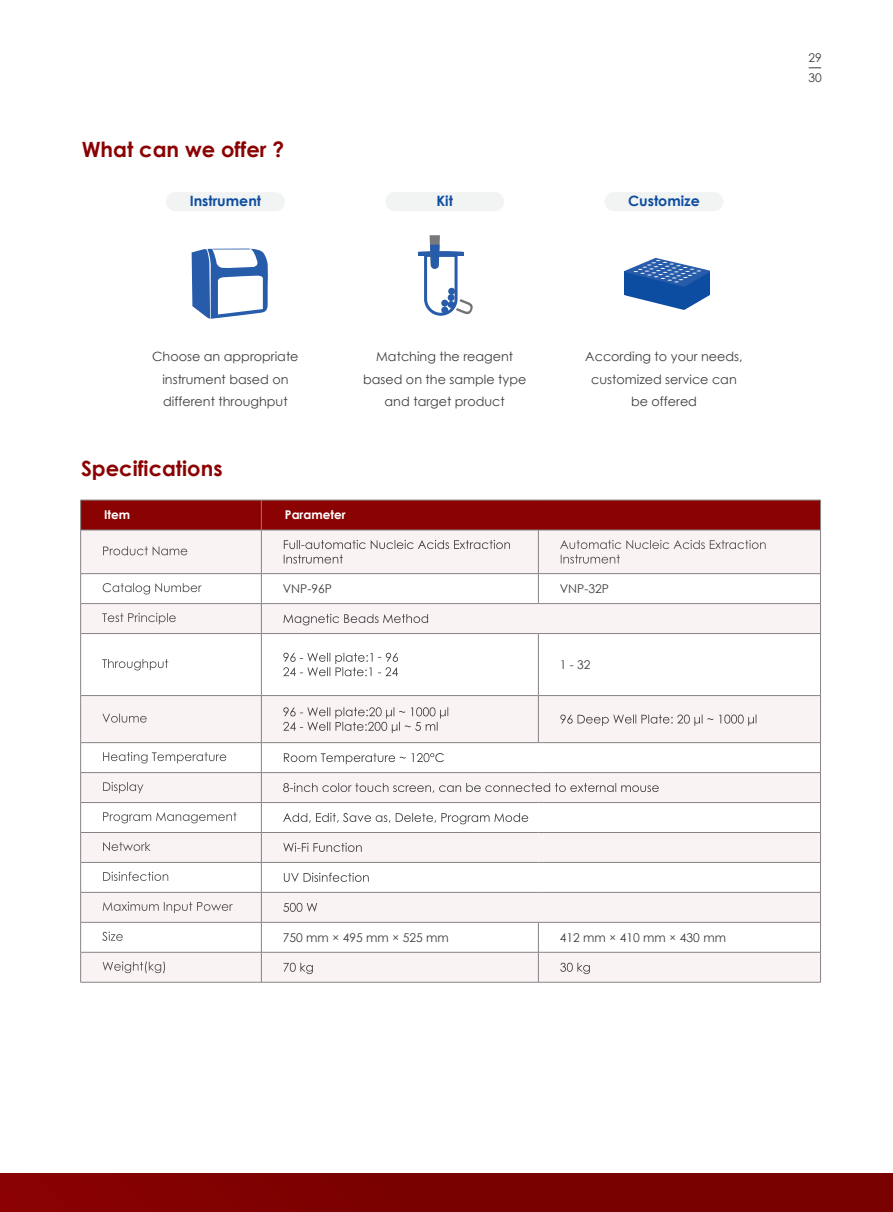
<style>
.page{position:relative;width:893px;height:1212px;background:#fff}
.page>*{position:absolute;margin:0;border:0;box-sizing:border-box;transform-origin:0 0}
.t1{font:700 21px "Century Gothic";color:#8b0202}
.t2{font:700 14.25px "Century Gothic";color:#0d4da1}
.t3{font:12.75px/22.5px "Century Gothic";color:#3e3e3f;text-align:center}
.t4{font:12px "Century Gothic";color:#3e3e3f}
.t5{font:700 12px "Century Gothic";color:#fff}
.t6{font:12px/19.6px "Century Gothic";color:#3d3a3a}
</style>
<div class="page">
<div style="left:0;top:1174px;width:893px;height:38px;background:linear-gradient(to right,#860101,#740100)"></div>
<svg style="left:809px;top:67px;width:12px;height:1px"></svg>
<svg style="left:192px;top:248px;width:76px;height:71px"></svg>
<hr style="left:418px;top:251px;width:45px;height:2px;background:#275caa;border-radius:50%">
<hr style="left:418px;top:254px;width:45px;height:2px;background:#275caa;border-radius:50%">
<hr style="left:418px;top:252px;width:45px;height:3px;background:#275caa">
<svg style="left:424px;top:235px;width:49px;height:81px"></svg>
<svg style="left:624px;top:258px;width:86px;height:52px"></svg>
<div style="left:166px;top:192px;width:119px;height:19px;background:#f2f3f3;border-radius:10px"></div>
<div style="left:385px;top:192px;width:119px;height:19px;background:#f2f3f3;border-radius:10px"></div>
<div style="left:605px;top:192px;width:118px;height:19px;background:#f2f3f3;border-radius:10px"></div>
<div style="left:81px;top:501px;width:739px;height:29px;background:#8b0202"></div>
<svg style="left:81px;top:531px;width:739px;height:451px;fill:#f9f3f3"></svg>
<hr style="left:80px;top:500px;width:181px;height:1px;background:#888286">
<hr style="left:80px;top:500px;width:1px;height:30px;background:#888286">
<hr style="left:261px;top:500px;width:277px;height:1px;background:#888286">
<hr style="left:261px;top:500px;width:1px;height:30px;background:#888286">
<hr style="left:538px;top:500px;width:283px;height:1px;background:#888286">
<hr style="left:820px;top:500px;width:1px;height:30px;background:#888286">
<svg style="left:538px;top:574px;width:1px;height:29px"></svg>
<hr style="left:261px;top:634px;width:1px;height:61px;background:#888286">
<hr style="left:538px;top:634px;width:1px;height:61px;background:#888286">
<hr style="left:820px;top:634px;width:1px;height:61px;background:#888286">
<hr style="left:261px;top:922px;width:1px;height:30px;background:#888286">
<hr style="left:538px;top:922px;width:1px;height:30px;background:#888286">
<hr style="left:820px;top:922px;width:1px;height:30px;background:#888286">
<hr style="left:80px;top:634px;width:1px;height:61px;background:#888286">
<hr style="left:80px;top:922px;width:1px;height:30px;background:#888286">
<hr style="left:80px;top:530px;width:1px;height:43px;background:#888286">
<hr style="left:80px;top:530px;width:181px;height:1px;background:#888286">
<hr style="left:261px;top:530px;width:277px;height:1px;background:#888286">
<hr style="left:538px;top:530px;width:283px;height:1px;background:#888286">
<hr style="left:261px;top:530px;width:1px;height:43px;background:#888286">
<hr style="left:538px;top:530px;width:1px;height:43px;background:#888286">
<hr style="left:820px;top:530px;width:1px;height:43px;background:#888286">
<hr style="left:80px;top:573px;width:181px;height:1px;background:#888286">
<hr style="left:261px;top:573px;width:277px;height:1px;background:#888286">
<hr style="left:538px;top:573px;width:283px;height:1px;background:#888286">
<hr style="left:80px;top:603px;width:181px;height:1px;background:#888286">
<svg style="left:80px;top:574px;width:1px;height:59px"></svg>
<hr style="left:80px;top:633px;width:181px;height:1px;background:#888286">
<hr style="left:261px;top:603px;width:277px;height:1px;background:#888286">
<svg style="left:261px;top:574px;width:1px;height:59px"></svg>
<hr style="left:261px;top:633px;width:277px;height:1px;background:#888286">
<hr style="left:538px;top:603px;width:283px;height:1px;background:#888286">
<svg style="left:820px;top:574px;width:1px;height:59px"></svg>
<hr style="left:538px;top:633px;width:283px;height:1px;background:#888286">
<hr style="left:80px;top:695px;width:181px;height:1px;background:#888286">
<hr style="left:80px;top:696px;width:1px;height:46px;background:#888286">
<hr style="left:80px;top:742px;width:181px;height:1px;background:#888286">
<hr style="left:261px;top:695px;width:277px;height:1px;background:#888286">
<hr style="left:261px;top:696px;width:1px;height:46px;background:#888286">
<hr style="left:261px;top:742px;width:277px;height:1px;background:#888286">
<hr style="left:538px;top:695px;width:283px;height:1px;background:#888286">
<hr style="left:538px;top:696px;width:1px;height:46px;background:#888286">
<hr style="left:820px;top:696px;width:1px;height:46px;background:#888286">
<hr style="left:538px;top:742px;width:283px;height:1px;background:#888286">
<hr style="left:80px;top:772px;width:181px;height:1px;background:#888286">
<hr style="left:80px;top:802px;width:181px;height:1px;background:#888286">
<hr style="left:261px;top:772px;width:277px;height:1px;background:#888286">
<hr style="left:538px;top:772px;width:283px;height:1px;background:#888286">
<hr style="left:261px;top:802px;width:277px;height:1px;background:#888286">
<hr style="left:538px;top:802px;width:283px;height:1px;background:#888286">
<hr style="left:80px;top:832px;width:181px;height:1px;background:#888286">
<svg style="left:80px;top:743px;width:1px;height:149px"></svg>
<hr style="left:80px;top:862px;width:181px;height:1px;background:#888286">
<hr style="left:261px;top:832px;width:277px;height:1px;background:#888286">
<svg style="left:261px;top:743px;width:1px;height:149px"></svg>
<hr style="left:538px;top:832px;width:283px;height:1px;background:#888286">
<hr style="left:261px;top:862px;width:277px;height:1px;background:#888286">
<hr style="left:538px;top:862px;width:283px;height:1px;background:#888286">
<svg style="left:820px;top:743px;width:1px;height:149px"></svg>
<hr style="left:80px;top:892px;width:181px;height:1px;background:#888286">
<hr style="left:80px;top:892px;width:1px;height:30px;background:#888286">
<hr style="left:80px;top:922px;width:181px;height:1px;background:#888286">
<hr style="left:261px;top:892px;width:277px;height:1px;background:#888286">
<hr style="left:261px;top:892px;width:1px;height:30px;background:#888286">
<hr style="left:538px;top:892px;width:283px;height:1px;background:#888286">
<hr style="left:820px;top:892px;width:1px;height:30px;background:#888286">
<hr style="left:261px;top:922px;width:277px;height:1px;background:#888286">
<hr style="left:538px;top:922px;width:283px;height:1px;background:#888286">
<hr style="left:80px;top:952px;width:181px;height:1px;background:#888286">
<hr style="left:80px;top:952px;width:1px;height:30px;background:#888286">
<hr style="left:80px;top:982px;width:181px;height:1px;background:#888286">
<hr style="left:261px;top:952px;width:277px;height:1px;background:#888286">
<hr style="left:261px;top:952px;width:1px;height:30px;background:#888286">
<hr style="left:261px;top:982px;width:277px;height:1px;background:#888286">
<hr style="left:538px;top:952px;width:283px;height:1px;background:#888286">
<hr style="left:538px;top:952px;width:1px;height:30px;background:#888286">
<hr style="left:820px;top:952px;width:1px;height:30px;background:#888286">
<hr style="left:538px;top:982px;width:283px;height:1px;background:#888286">
<svg style="left:103px;top:546px;width:84px;height:9px"></svg>
<svg style="left:284px;top:540px;width:226px;height:9px"></svg>
<svg style="left:284px;top:555px;width:59px;height:8px"></svg>
<svg style="left:560px;top:540px;width:206px;height:9px"></svg>
<svg style="left:561px;top:555px;width:59px;height:8px"></svg>
<svg style="left:103px;top:583px;width:99px;height:11px"></svg>
<svg style="left:102px;top:613px;width:74px;height:11px"></svg>
<svg style="left:283px;top:614px;width:145px;height:11px"></svg>
<svg style="left:102px;top:659px;width:66px;height:11px"></svg>
<svg style="left:283px;top:653px;width:115px;height:23px"></svg>
<svg style="left:102px;top:713px;width:45px;height:10px"></svg>
<svg style="left:283px;top:707px;width:165px;height:26px"></svg>
<svg style="left:560px;top:714px;width:196px;height:12px"></svg>
<svg style="left:103px;top:752px;width:123px;height:11px"></svg>
<svg style="left:284px;top:753px;width:160px;height:11px"></svg>
<svg style="left:103px;top:782px;width:40px;height:11px"></svg>
<svg style="left:283px;top:783px;width:376px;height:10px"></svg>
<svg style="left:103px;top:812px;width:134px;height:11px"></svg>
<svg style="left:283px;top:813px;width:245px;height:11px"></svg>
<svg style="left:103px;top:842px;width:48px;height:9px"></svg>
<svg style="left:283px;top:843px;width:79px;height:9px"></svg>
<svg style="left:103px;top:872px;width:65px;height:9px"></svg>
<svg style="left:284px;top:873px;width:85px;height:9px"></svg>
<svg style="left:103px;top:902px;width:130px;height:11px"></svg>
<svg style="left:283px;top:903px;width:34px;height:9px"></svg>
<svg style="left:102px;top:931px;width:21px;height:10px"></svg>
<svg style="left:103px;top:961px;width:62px;height:12px"></svg>
<svg style="left:284px;top:963px;width:29px;height:11px"></svg>
<svg style="left:560px;top:963px;width:30px;height:11px"></svg>
<h1 class="t1" style="left:82px;top:134px;width:204px">What can we offer ?</h1>
<p class="t2" style="left:190px;top:190px;width:73px">Instrument</p>
<p class="t2" style="left:436px;top:190px;width:18px">Kit</p>
<p class="t2" style="left:628px;top:190px;width:73px">Customize</p>
<p class="t3" style="left:152px;top:345px;width:148px">Choose an appropriate instrument based on different throughput</p>
<p class="t3" style="left:363px;top:345px;width:165px">Matching the reagent based on the sample type and target product</p>
<p class="t3" style="left:585px;top:345px;width:159px">According to your needs, customized service can be offered</p>
<h1 class="t1" style="left:81px;top:452px;width:143px">Specifications</h1>
<p class="t5" style="left:104px;top:506px;width:28px">Item</p>
<p class="t5" style="left:285px;top:506px;width:62px">Parameter</p>
<p class="t4" style="left:283px;top:580px;width:51px">VNP-96P</p>
<p class="t4" style="left:560px;top:580px;width:51px">VNP-32P</p>
<p class="t4" style="left:560px;top:656px;width:32px">1 - 32</p>
<p class="t6" style="left:808px;top:48px;width:15px">29<br>30</p>
<p class="t4" style="left:283px;top:929px;width:168px">750 mm × 495 mm × 525 mm</p>
<p class="t4" style="left:560px;top:929px;width:168px">412 mm × 410 mm × 430 mm</p>
</div>
